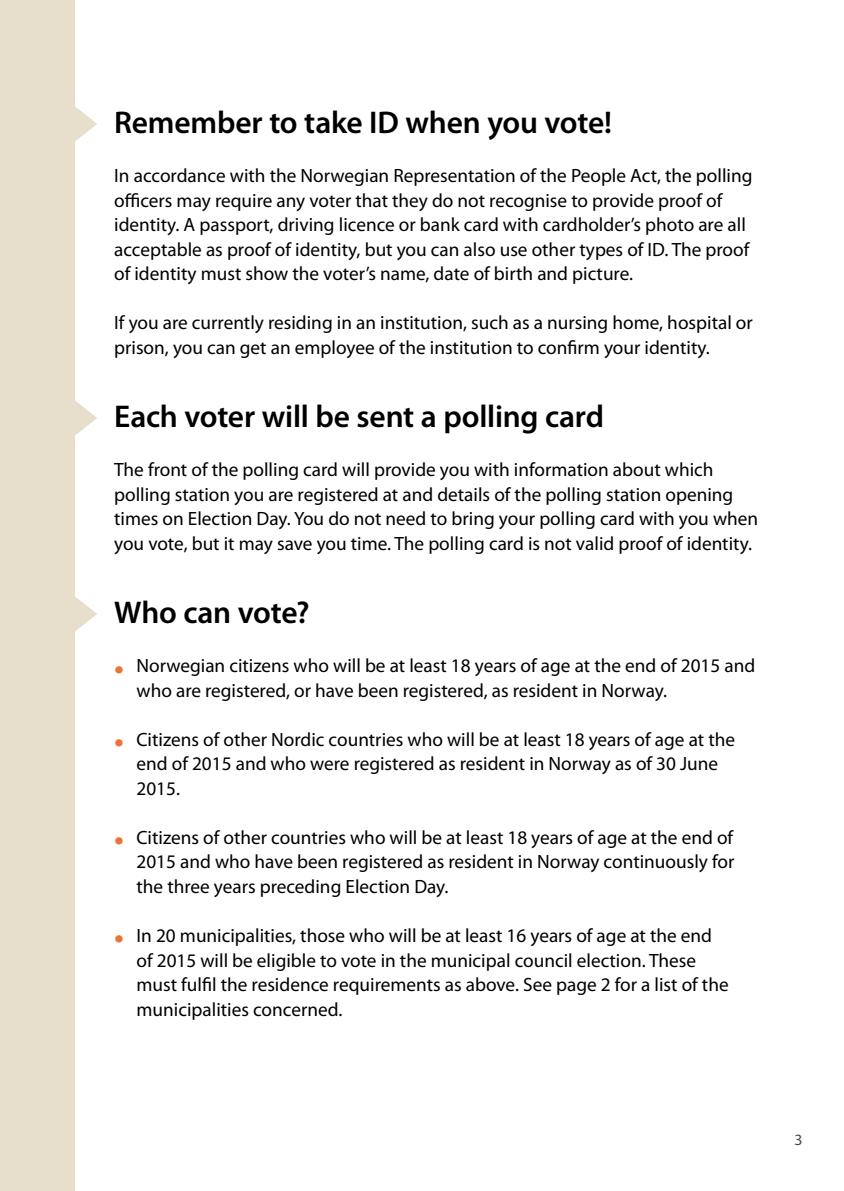
<style>
.page{position:relative;width:844px;height:1191px;background:#fff}
.page>*{position:absolute;margin:0;border:0;box-sizing:border-box;transform-origin:0 0}
.heading{font:600 31.5px "Myriad Pro";letter-spacing:-.005em;color:#000}
.brødtekst{font:19.25px/24.5px "Myriad Pro";color:#000}
.brødtekst-2{font:15.75px "Myriad Pro";color:#4d4641}
.s1{font-size:35px;color:#eb7536}
</style>
<div class="page">
<div style="left:0;top:0;width:74px;height:1191px;background:#e7dfcc"></div>
<svg style="left:74px;top:105px;width:23px;height:37px"></svg>
<svg style="left:74px;top:399px;width:23px;height:37px"></svg>
<svg style="left:74px;top:595px;width:23px;height:37px"></svg>
<p class="heading" style="left:114px;top:105px;width:499px">Remember to take ID when you vote!</p>
<p class="brødtekst" style="left:114px;top:163px;width:639px">In accordance with the Norwegian Representation of the People Act, the polling officers may require any voter that they do not recognise to provide proof of identity. A passport, driving licence or bank card with cardholder’s photo are all acceptable as proof of identity, but you can also use other types of ID. The proof of identity must show the voter’s name, date of birth and picture.</p>
<p class="brødtekst" style="left:114px;top:310px;width:640px">If you are currently residing in an institution, such as a nursing home, hospital or prison, you can get an employee of the institution to confirm your identity.</p>
<p class="heading" style="left:114px;top:399px;width:491px">Each voter will be sent a polling card</p>
<p class="brødtekst" style="left:114px;top:457px;width:645px">The front of the polling card will provide you with information about which polling station you are registered at and details of the polling station opening times on Election Day. You do not need to bring your polling card with you when you vote, but it may save you time. The polling card is not valid proof of identity.</p>
<p class="heading" style="left:114px;top:595px;width:197px">Who can vote?</p>
<p class="brødtekst" style="left:136px;top:653px;width:620px;text-indent:-22px"><span class="s1">•</span> Norwegian citizens who will be at least 18 years of age at the end of 2015 and who are registered, or have been registered, as resident in Norway.</p>
<p class="brødtekst" style="left:136px;top:727px;width:600px;text-indent:-22px"><span class="s1">•</span> Citizens of other Nordic countries who will be at least 18 years of age at the end of 2015 and who were registered as resident in Norway as of 30 June<br>2015.</p>
<p class="brødtekst" style="left:136px;top:825px;width:599px;text-align:justify;text-indent:-22px"><span class="s1">•</span> Citizens of other countries who will be at least 18 years of age at the end of 2015 and who have been registered as resident in Norway continuously for the three years preceding Election Day.</p>
<p class="brødtekst" style="left:136px;top:923px;width:593px;text-indent:-22px"><span class="s1">•</span> In 20 municipalities, those who will be at least 16 years of age at the end of 2015 will be eligible to vote in the municipal council election. These must fulfil the residence requirements as above. See page 2 for a list of the municipalities concerned.</p>
<p class="brødtekst-2" style="left:794px;top:1129px;width:10px">3</p>
</div>
